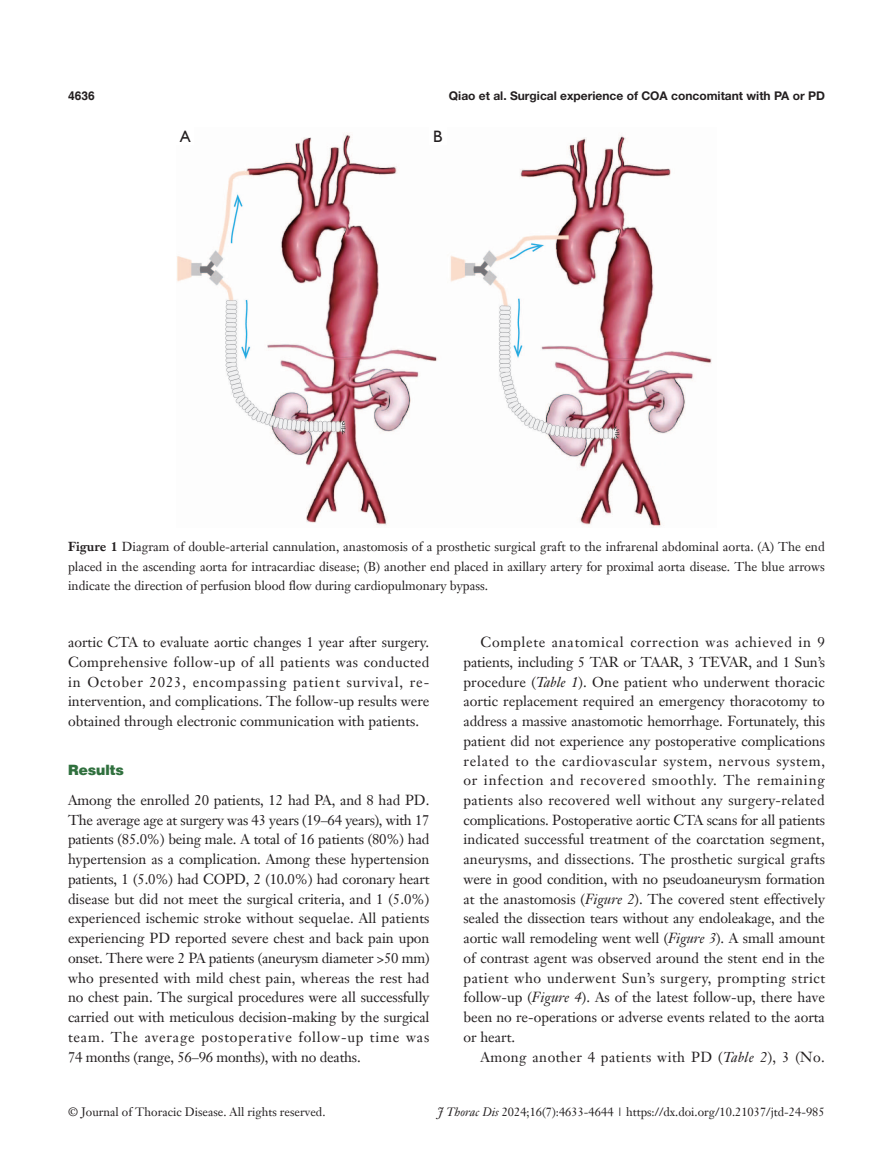
<style>
.page{position:relative;width:893px;height:1170px;background:#fff}
.page>*{position:absolute;margin:0;border:0;box-sizing:border-box;transform-origin:0 0}
.t1{font:16.5px "Humanist 521 BT";color:#231f20}
.t2{font:14.25px/19.8px "Janson Text LT";color:#231f20;text-align:justify}
.t3{font:14.25px "Janson Text LT";letter-spacing:.03em;color:#231f20}
._1ji-6_5{font:900 14.25px "Helvetica";color:#30703e}
.二级标题下沉{font:12.75px/19.5px "Janson Text LT";color:#231f20;text-align:justify}
.t4{font:12px "Janson Text LT";color:#231f20}
.t5{font:700 12px "Helvetica Neue LT Pro";color:#231f20}
.t6{font:700 12px "Helvetica";color:#231f20}
.s1{font-weight:700}
.s2{font-style:italic}
</style>
<div class="page">
<img style="left:177px;top:134px;width:535px;height:393px">
<div style="left:177px;top:128px;width:17px;height:17px;background:#fff"></div>
<div style="left:429px;top:128px;width:17px;height:17px;background:#fff"></div>
<p class="t6" style="left:68px;top:88px;width:28px">4636</p>
<p class="t5" style="left:449px;top:88px;width:377px">Qiao et al. Surgical experience of COA concomitant with PA or PD</p>
<p class="t1" style="left:180px;top:126px;width:12px">A</p>
<p class="t1" style="left:433px;top:126px;width:11px">B</p>
<p class="二级标题下沉" style="left:68px;top:537px;width:758px"><span class="s1">Figure 1</span> Diagram of double-arterial cannulation, anastomosis of a prosthetic surgical graft to the infrarenal abdominal aorta. (A) The end placed in the ascending aorta for intracardiac disease; (B) another end placed in axillary artery for proximal aorta disease. The blue arrows indicate the direction of perfusion blood flow during cardiopulmonary bypass.</p>
<p class="t2" style="left:68px;top:632px;width:363px">aortic CTA to evaluate aortic changes 1 year after surgery.<br>Comprehensive follow-up of all patients was conducted in October 2023, encompassing patient survival, re&shy;intervention, and complications. The follow-up results were obtained through electronic communication with patients.</p>
<p class="_1ji-6_5" style="left:68px;top:761px;width:58px">Results</p>
<p class="t2" style="left:68px;top:790px;width:363px">Among the enrolled 20 patients, 12 had PA, and 8 had PD.<br>The average age at surgery was 43 years (19–64 years), with 17 patients (85.0%) being male. A total of 16 patients (80%) had hypertension as a complication. Among these hypertension patients, 1 (5.0%) had COPD, 2 (10.0%) had coronary heart disease but did not meet the surgical criteria, and 1 (5.0%) experienced ischemic stroke without sequelae. All patients experiencing PD reported severe chest and back pain upon onset. There were 2 PA patients (aneurysm diameter &gt;50 mm) who presented with mild chest pain, whereas the rest had no chest pain. The surgical procedures were all successfully carried out with meticulous decision-making by the surgical team. The average postoperative follow-up time was 74 months (range, 56–96 months), with no deaths.</p>
<p class="t2" style="left:463px;top:632px;width:363px;text-indent:17px">Complete anatomical correction was achieved in 9 patients, including 5 TAR or TAAR, 3 TEVAR, and 1 Sun’s procedure (<span class="s2">Table 1</span>). One patient who underwent thoracic aortic replacement required an emergency thoracotomy to address a massive anastomotic hemorrhage. Fortunately, this patient did not experience any postoperative complications related to the cardiovascular system, nervous system, or infection and recovered smoothly. The remaining patients also recovered well without any surgery-related complications. Postoperative aortic CTA scans for all patients indicated successful treatment of the coarctation segment, aneurysms, and dissections. The prosthetic surgical grafts were in good condition, with no pseudoaneurysm formation at the anastomosis (<span class="s2">Figure 2</span>). The covered stent effectively sealed the dissection tears without any endoleakage, and the aortic wall remodeling went well (<span class="s2">Figure 3</span>). A small amount of contrast agent was observed around the stent end in the patient who underwent Sun’s surgery, prompting strict follow-up (<span class="s2">Figure 4</span>). As of the latest follow-up, there have been no re-operations or adverse events related to the aorta or heart.</p>
<p class="t3" style="left:480px;top:1047px;width:346px">Among another 4 patients with PD (<span class="s2">Table 2</span>), 3 (No.</p>
<p class="t4" style="left:68px;top:1104px;width:259px">© Journal of Thoracic Disease. All rights reserved.</p>
<p class="t4" style="left:437px;top:1104px;width:389px"><span class="s2">J Thorac Dis</span> 2024;16(7):4633-4644 | https://dx.doi.org/10.21037/jtd-24-985</p>
</div>
